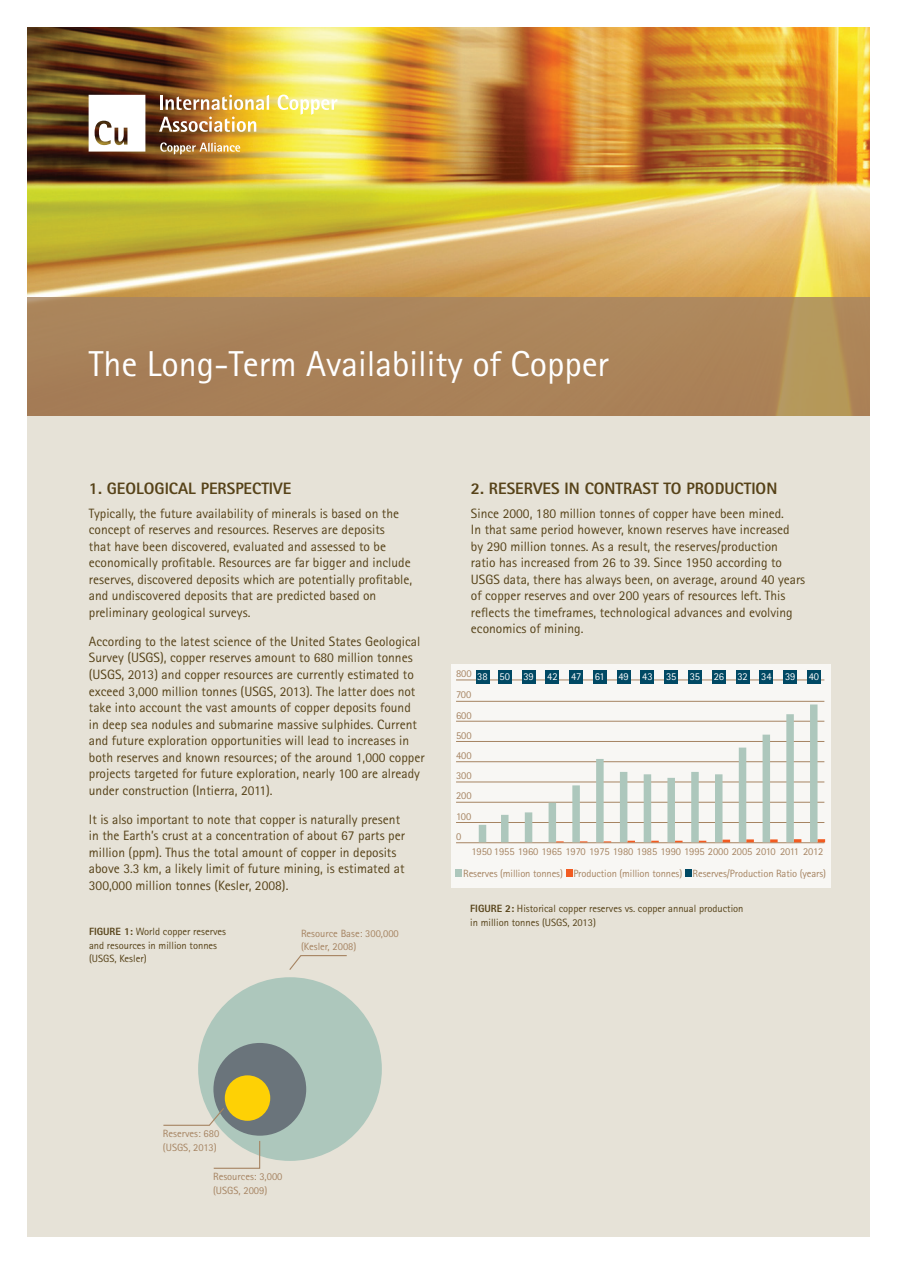
<style>
.page{position:relative;width:897px;height:1264px;background:#fff}
.page>*{position:absolute;margin:0;border:0;box-sizing:border-box;transform-origin:0 0}
.t1{font:36px "Rotis Sans Serif";color:#fff}
.t2{font:800 16.5px "Rotis Sans Serif";color:#564218}
.t3{font:13.5px/16.5px "Rotis Sans Serif";color:#564218}
.t4{font:10.5px/20.7px "Rotis Sans Serif";letter-spacing:-.01em;color:#a68462}
.t5{font:10.5px/13.5px "Rotis Sans Serif";color:#564218}
.t6{font:10.5px "Rotis Sans Serif";letter-spacing:-.01em;color:#fff}
.t7{font:800 10.5px "Rotis Sans Serif";color:#564218}
.s1{font-weight:800}
</style>
<div class="page">
<div style="left:27px;top:400px;width:842px;height:837px;background:#e6e2d7"></div>
<img style="left:27px;top:27px;width:842px;height:270px">
<hr style="left:160px;top:95px;width:3px;height:15px;background:#fff">
<svg style="left:165px;top:95px;width:104px;height:15px"></svg>
<svg style="left:277px;top:95px;width:60px;height:20px"></svg>
<svg style="left:159px;top:117px;width:97px;height:15px"></svg>
<svg style="left:160px;top:142px;width:80px;height:13px"></svg>
<svg style="left:89px;top:95px;width:56px;height:57px"></svg>
<svg style="left:27px;top:297px;width:842px;height:119px;fill:#ab8359"></svg>
<div style="left:198px;top:977px;width:184px;height:184px;background:#adc7bc;border-radius:50%"></div>
<div style="left:213px;top:1043px;width:93px;height:92px;background:#6a747b;border-radius:50%"></div>
<div style="left:225px;top:1075px;width:45px;height:45px;background:#fed105;border-radius:50%"></div>
<svg style="left:289px;top:955px;width:58px;height:15px"></svg>
<svg style="left:213px;top:1139px;width:48px;height:30px"></svg>
<svg style="left:163px;top:1106px;width:62px;height:20px"></svg>
<div style="left:450px;top:664px;width:380px;height:223px;background:#f8f7f4"></div>
<div style="left:455px;top:870px;width:7px;height:7px;background:#adc7bc"></div>
<div style="left:566px;top:870px;width:6px;height:7px;background:#f25b21"></div>
<div style="left:684px;top:870px;width:7px;height:7px;background:#004964"></div>
<hr style="left:456px;top:679px;width:368px;height:1px;background:#a68462">
<hr style="left:456px;top:701px;width:368px;height:1px;background:#a68462">
<hr style="left:456px;top:721px;width:368px;height:1px;background:#a68462">
<hr style="left:456px;top:741px;width:368px;height:1px;background:#a68462">
<hr style="left:456px;top:761px;width:368px;height:1px;background:#a68462">
<hr style="left:456px;top:781px;width:368px;height:1px;background:#a68462">
<hr style="left:456px;top:802px;width:368px;height:1px;background:#a68462">
<hr style="left:456px;top:822px;width:368px;height:1px;background:#a68462">
<hr style="left:456px;top:842px;width:368px;height:1px;background:#a68462">
<div style="left:478px;top:825px;width:8px;height:17px;background:#adc7bc"></div>
<div style="left:501px;top:815px;width:7px;height:27px;background:#adc7bc"></div>
<div style="left:524px;top:812px;width:8px;height:30px;background:#adc7bc"></div>
<div style="left:548px;top:802px;width:8px;height:40px;background:#adc7bc"></div>
<div style="left:572px;top:785px;width:7px;height:57px;background:#adc7bc"></div>
<div style="left:596px;top:759px;width:7px;height:83px;background:#adc7bc"></div>
<div style="left:620px;top:772px;width:7px;height:70px;background:#adc7bc"></div>
<div style="left:643px;top:774px;width:8px;height:68px;background:#adc7bc"></div>
<div style="left:667px;top:778px;width:8px;height:64px;background:#adc7bc"></div>
<div style="left:691px;top:772px;width:7px;height:70px;background:#adc7bc"></div>
<div style="left:715px;top:774px;width:7px;height:68px;background:#adc7bc"></div>
<div style="left:738px;top:747px;width:8px;height:95px;background:#adc7bc"></div>
<div style="left:762px;top:734px;width:8px;height:108px;background:#adc7bc"></div>
<div style="left:786px;top:714px;width:7px;height:128px;background:#adc7bc"></div>
<div style="left:809px;top:704px;width:8px;height:138px;background:#adc7bc"></div>
<svg style="left:627px;top:840px;width:8px;height:2px"></svg>
<svg style="left:651px;top:840px;width:7px;height:2px"></svg>
<svg style="left:675px;top:840px;width:7px;height:2px"></svg>
<svg style="left:698px;top:840px;width:8px;height:2px"></svg>
<svg style="left:722px;top:839px;width:8px;height:3px"></svg>
<svg style="left:746px;top:839px;width:7px;height:3px"></svg>
<svg style="left:770px;top:839px;width:7px;height:3px"></svg>
<svg style="left:793px;top:839px;width:8px;height:3px"></svg>
<svg style="left:817px;top:839px;width:8px;height:3px"></svg>
<div style="left:475px;top:670px;width:14px;height:13px;background:#004964"></div>
<div style="left:498px;top:670px;width:13px;height:13px;background:#004964"></div>
<div style="left:521px;top:670px;width:14px;height:13px;background:#004964"></div>
<div style="left:545px;top:670px;width:14px;height:13px;background:#004964"></div>
<div style="left:569px;top:670px;width:14px;height:13px;background:#004964"></div>
<div style="left:593px;top:670px;width:13px;height:13px;background:#004964"></div>
<div style="left:616px;top:670px;width:14px;height:13px;background:#004964"></div>
<div style="left:640px;top:670px;width:14px;height:13px;background:#004964"></div>
<div style="left:664px;top:670px;width:14px;height:13px;background:#004964"></div>
<div style="left:688px;top:670px;width:13px;height:13px;background:#004964"></div>
<div style="left:712px;top:670px;width:13px;height:13px;background:#004964"></div>
<div style="left:735px;top:670px;width:14px;height:13px;background:#004964"></div>
<div style="left:759px;top:670px;width:14px;height:13px;background:#004964"></div>
<div style="left:783px;top:670px;width:13px;height:13px;background:#004964"></div>
<div style="left:806px;top:670px;width:14px;height:13px;background:#004964"></div>
<h1 class="t1" style="left:89px;top:342px;width:521px">The Long-Term Availability of Copper</h1>
<p class="t2" style="left:89px;top:478px;width:204px">1. GEOLOGICAL PERSPECTIVE</p>
<p class="t3" style="left:89px;top:504px;width:325px">Typically, the future availability of minerals is based on the concept of reserves and resources. Reserves are deposits<br>that have been discovered, evaluated and assessed to be economically profitable. Resources are far bigger and include reserves, discovered deposits which are potentially profitable, and undiscovered deposits that are predicted based on preliminary geological surveys.</p>
<p class="t3" style="left:89px;top:633px;width:337px">According to the latest science of the United States Geological Survey (USGS), copper reserves amount to 680 million tonnes (USGS, 2013) and copper resources are currently estimated to exceed 3,000 million tonnes (USGS, 2013). The latter does not take into account the vast amounts of copper deposits found<br>in deep sea nodules and submarine massive sulphides. Current and future exploration opportunities will lead to increases in both reserves and known resources; of the around 1,000 copper projects targeted for future exploration, nearly 100 are already under construction (Intierra, 2011).</p>
<p class="t3" style="left:89px;top:811px;width:317px">It is also important to note that copper is naturally present in the Earth’s crust at a concentration of about 67 parts per million (ppm). Thus the total amount of copper in deposits above 3.3 km, a likely limit of future mining, is estimated at 300,000 million tonnes (Kesler, 2008).</p>
<p class="t7" style="left:89px;top:925px;width:12px">FIGURE</p>
<p class="t5" style="left:89px;top:925px;width:139px;text-indent:35px"><span class="s1">1:</span> World copper reserves and resources in million tonnes (USGS, Kesler)</p>
<p class="t4" style="left:301px;top:926px;width:99px;line-height:13.5px">Resource Base: 300,000 (Kesler, 2008)</p>
<p class="t2" style="left:471px;top:478px;width:308px">2. RESERVES IN CONTRAST TO PRODUCTION</p>
<p class="t3" style="left:471px;top:504px;width:336px">Since 2000, 180 million tonnes of copper have been mined.<br>In that same period however, known reserves have increased by 290 million tonnes. As a result, the reserves/production ratio has increased from 26 to 39. Since 1950 according to USGS data, there has always been, on average, around 40 years of copper reserves and over 200 years of resources left. This reflects the timeframes, technological advances and evolving economics of mining.</p>
<p class="t4" style="left:456px;top:662px;width:17px;text-align:justify">800<br>700<br>600<br>500<br>400</p>
<p class="t4" style="left:456px;top:764px;width:17px">300</p>
<p class="t6" style="left:477px;top:670px;width:34px">38 50</p>
<p class="t6" style="left:523px;top:670px;width:12px">39</p>
<p class="t6" style="left:547px;top:670px;width:12px">42</p>
<p class="t6" style="left:571px;top:670px;width:12px">47</p>
<p class="t6" style="left:594px;top:670px;width:12px">61</p>
<p class="t6" style="left:618px;top:670px;width:12px">49</p>
<p class="t6" style="left:642px;top:670px;width:12px">43</p>
<p class="t6" style="left:666px;top:670px;width:12px">35</p>
<p class="t6" style="left:689px;top:670px;width:12px">35</p>
<p class="t6" style="left:713px;top:670px;width:12px">26</p>
<p class="t6" style="left:737px;top:670px;width:12px">32</p>
<p class="t6" style="left:761px;top:670px;width:12px">34</p>
<p class="t6" style="left:784px;top:670px;width:12px">39</p>
<p class="t6" style="left:808px;top:670px;width:12px">40</p>
<p class="t4" style="left:456px;top:785px;width:17px;line-height:20.2px;text-align:justify">200<br>100<br>0</p>
<p class="t4" style="left:471px;top:841px;width:353px">1950 1955 1960 1965 1970 1975 1980 1985 1990 1995 2000 2005 2010 2011 2012</p>
<p class="t4" style="left:463px;top:863px;width:364px">Reserves (million tonnes) Production (million tonnes) Reserves/Production Ratio (years)</p>
<p class="t7" style="left:470px;top:902px;width:12px">FIGURE</p>
<p class="t5" style="left:470px;top:902px;width:275px;text-indent:35px"><span class="s1">2:</span> Historical copper reserves vs. copper annual production in million tonnes (USGS, 2013)</p>
<p class="t4" style="left:163px;top:1127px;width:58px;line-height:13.5px">Reserves: 680 (USGS, 2013)</p>
<p class="t4" style="left:213px;top:1170px;width:71px;line-height:13.5px">Resources: 3,000 (USGS, 2009)</p>
</div>
